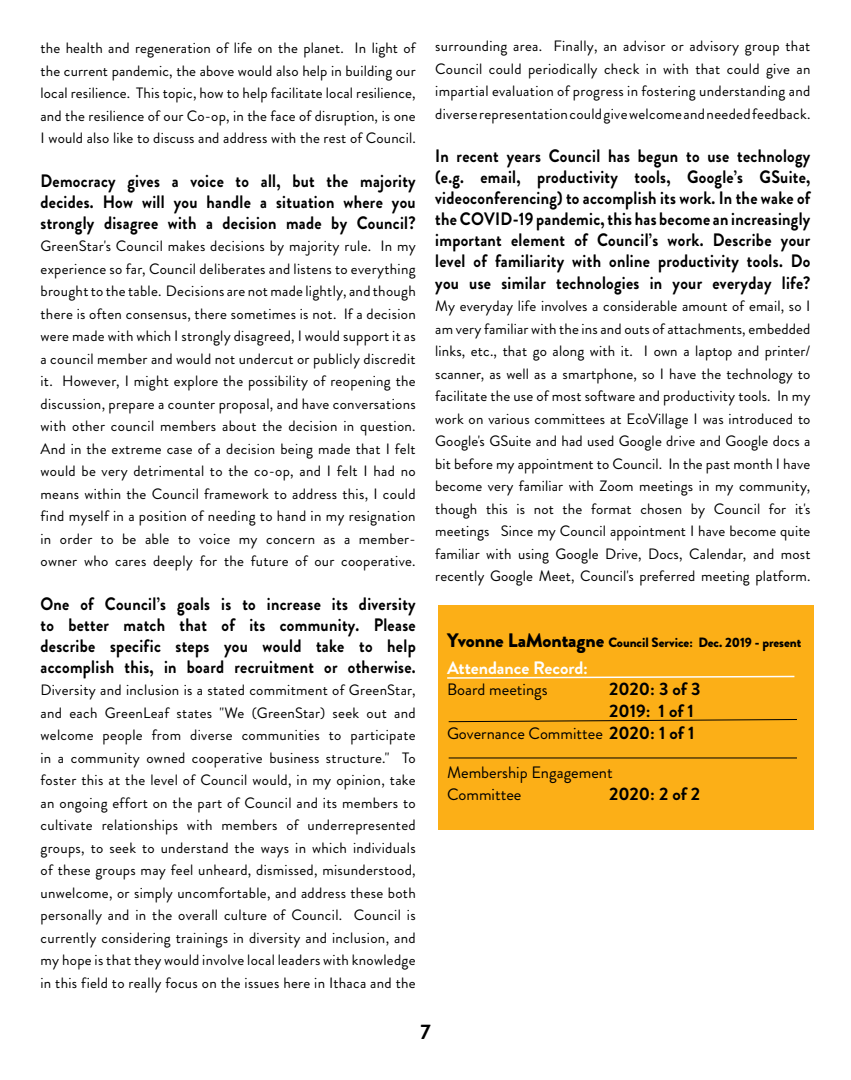
<style>
.page{position:relative;width:851px;height:1080px;background:#fff}
.page>*{position:absolute;margin:0;border:0;box-sizing:border-box;transform-origin:0 0}
.t1{font:700 21px "Brandon Grotesque";color:#000}
.t2{font:700 18px/21.1px "Brandon Grotesque";letter-spacing:.02em;color:#000;text-align:justify;scale:.9 1}
.t3{font:700 18px/21.6px "Brandon Grotesque";color:#000}
.t4{font:700 18px "Brandon Grotesque";letter-spacing:-.005em;color:#fff}
.t5{font:700 18px "Brandon Grotesque";letter-spacing:.02em;color:#000}
.t6{font:16.5px/21.6px "Brandon Grotesque";color:#000}
.t7{font:15px/22.5px "Brandon Grotesque";letter-spacing:.02em;color:#000;text-align:justify}
.t8{font:900 13.5px "Brandon Grotesque";letter-spacing:-.005em;color:#000}
.s1{font-size:19.5px}
.s2{font-weight:700;font-size:18px}
</style>
<div class="page">
<div style="left:438px;top:605px;width:375px;height:225px;background:#fcaf17"></div>
<svg style="left:448px;top:719px;width:349px;height:3px"></svg>
<svg style="left:447px;top:675px;width:348px;height:4px"></svg>
<hr style="left:448px;top:758px;width:349px;height:1px;background:#000">
<p class="t7" style="left:40px;top:37px;width:377px">the health and regeneration of life on the planet. In light of the current pandemic, the above would also help in building our local resilience. This topic, how to help facilitate local resilience, and the resilience of our Co-op, in the face of disruption, is one I would also like to discuss and address with the rest of Council.</p>
<p class="t2" style="left:40px;top:170px;width:418px">Democracy gives a voice to all, but the majority decides. How will you handle a situation where you strongly disagree with a decision made by Council?</p>
<p class="t7" style="left:40px;top:235px;width:377px">GreenStar's Council makes decisions by majority rule. In my experience so far, Council deliberates and listens to everything brought to the table. Decisions are not made lightly, and though there is often consensus, there sometimes is not. If a decision were made with which I strongly disagreed, I would support it as a council member and would not undercut or publicly discredit it. However, I might explore the possibility of reopening the discussion, prepare a counter proposal, and have conversations with other council members about the decision in question.<br>And in the extreme case of a decision being made that I felt would be very detrimental to the co-op, and I felt I had no means within the Council framework to address this, I could find myself in a position of needing to hand in my resignation in order to be able to voice my concern as a member&shy;owner who cares deeply for the future of our cooperative.</p>
<p class="t2" style="left:40px;top:593px;width:418px">One of Council’s goals is to increase its diversity to better match that of its community. Please describe specific steps you would take to help accomplish this, in board recruitment or otherwise.</p>
<p class="t7" style="left:40px;top:679px;width:377px">Diversity and inclusion is a stated commitment of GreenStar, and each GreenLeaf states "We (GreenStar) seek out and welcome people from diverse communities to participate in a community owned cooperative business structure." To foster this at the level of Council would, in my opinion, take an ongoing effort on the part of Council and its members to cultivate relationships with members of underrepresented groups, to seek to understand the ways in which individuals of these groups may feel unheard, dismissed, misunderstood, unwelcome, or simply uncomfortable, and address these both personally and in the overall culture of Council. Council is currently considering trainings in diversity and inclusion, and my hope is that they would involve local leaders with knowledge in this field to really focus on the issues here in Ithaca and the</p>
<p class="t7" style="left:435px;top:35px;width:377px">surrounding area. Finally, an advisor or advisory group that Council could periodically check in with that could give an impartial evaluation of progress in fostering understanding and diverse representation could give welcome and needed feedback.</p>
<p class="t2" style="left:435px;top:146px;width:418px">In recent years Council has begun to use technology (e.g. email, productivity tools, Google’s GSuite, videoconferencing) to accomplish its work. In the wake of the COVID-19 pandemic, this has become an increasingly important element of Council’s work. Describe your level of familiarity with online productivity tools. Do you use similar technologies in your everyday life?</p>
<p class="t7" style="left:435px;top:295px;width:377px">My everyday life involves a considerable amount of email, so I am very familiar with the ins and outs of attachments, embedded links, etc., that go along with it. I own a laptop and printer/ scanner, as well as a smartphone, so I have the technology to facilitate the use of most software and productivity tools. In my work on various committees at EcoVillage I was introduced to Google's GSuite and had used Google drive and Google docs a bit before my appointment to Council. In the past month I have become very familiar with Zoom meetings in my community, though this is not the format chosen by Council for it's meetings Since my Council appointment I have become quite familiar with using Google Drive, Docs, Calendar, and most recently Google Meet, Council's preferred meeting platform.</p>
<p class="t8" style="left:447px;top:633px;width:356px"><span class="s1">Yvonne LaMontagne</span> Council Service: Dec. 2019 - present</p>
<p class="t4" style="left:447px;top:655px;width:143px">Attendance Record:</p>
<p class="t6" style="left:447px;top:679px;width:102px">Board meetings</p>
<p class="t3" style="left:609px;top:679px;width:93px">2020: 3 of 3<br>2019: 1 of 1</p>
<p class="t6" style="left:447px;top:722px;width:249px">Governance Committee <span class="s2">2020: 1 of 1</span></p>
<p class="t6" style="left:447px;top:762px;width:167px">Membership Engagement<br>Committee</p>
<p class="t5" style="left:609px;top:781px;width:93px">2020: 2 of 2</p>
<h1 class="t1" style="left:420px;top:1017px;width:12px">7</h1>
</div>
